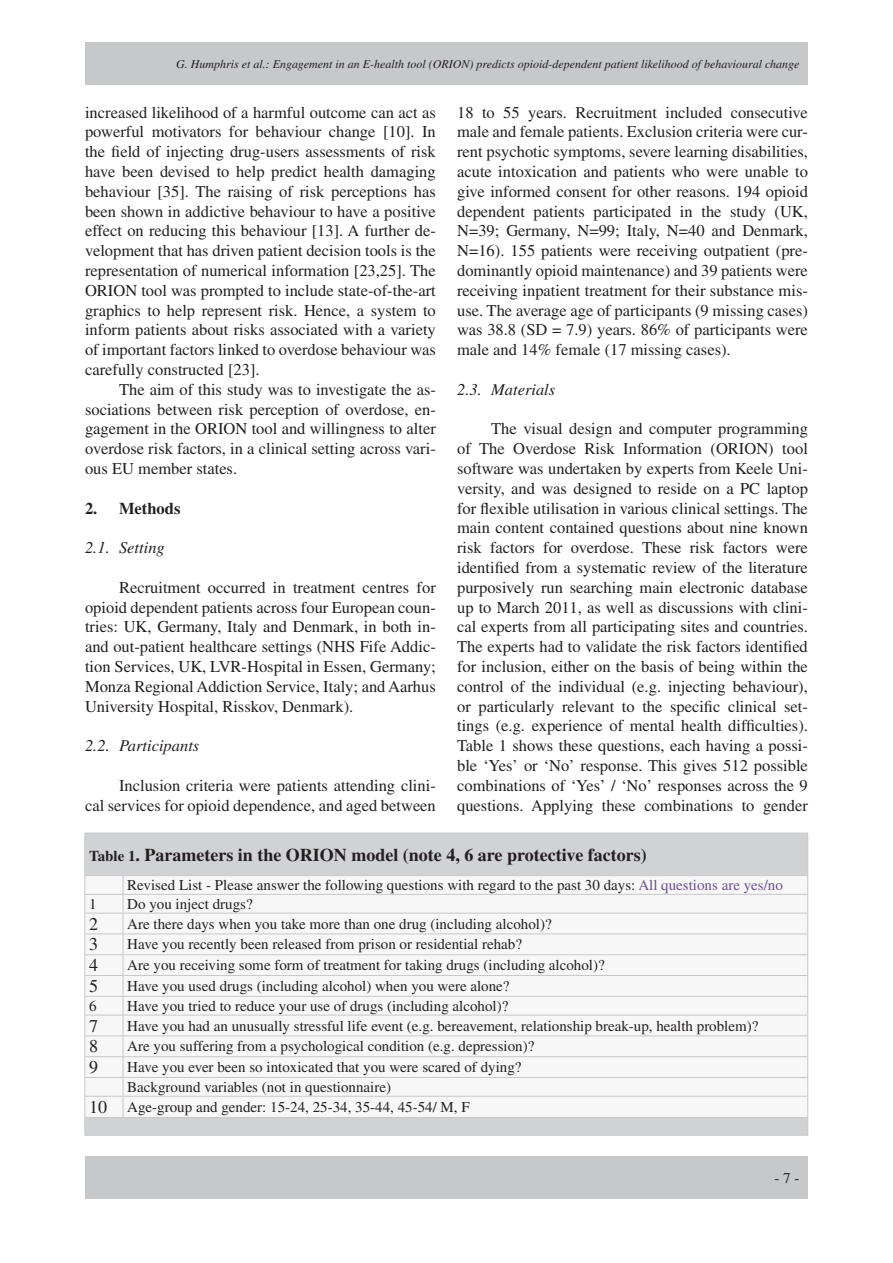
<style>
.page{position:relative;width:893px;height:1263px;background:#fff}
.page>*{position:absolute;margin:0;border:0;box-sizing:border-box;transform-origin:0 0}
.t1{font:700 18px "Times LT Std";color:#231f20}
.t2{font:18px "Times LT Std";color:#231f20}
.t3{font:16.5px/19.8px "Times LT Std";color:#231f20;text-align:justify}
.t4{font:italic 16.5px "Times LT Std";color:#231f20}
.t5{font:700 16.5px "Times LT Std";color:#231f20}
.t6{font:15px "Times LT Std";color:#231f20}
.t7{font:italic 12px "Times LT Std";color:#231f20}
.s1{font-size:15px}
.s2{color:#6d508e}
.s3{font-size:18px}
</style>
<div class="page">
<div style="left:85px;top:1157px;width:723px;height:42px;background:#c7c8ca"></div>
<div style="left:85px;top:43px;width:723px;height:42px;background:#c7c8ca"></div>
<div style="left:86px;top:834px;width:721px;height:301px;background:#d1d2d4"></div>
<svg style="left:86px;top:876px;width:721px;height:241px"></svg>
<hr style="left:85px;top:833px;width:38px;height:1px;background:#c7c8ca">
<hr style="left:85px;top:833px;width:1px;height:42px;background:#c7c8ca">
<hr style="left:123px;top:833px;width:685px;height:1px;background:#c7c8ca">
<hr style="left:807px;top:833px;width:1px;height:42px;background:#c7c8ca">
<hr style="left:85px;top:894px;width:38px;height:1px;background:#c7c8ca">
<hr style="left:123px;top:894px;width:685px;height:1px;background:#c7c8ca">
<hr style="left:85px;top:913px;width:38px;height:1px;background:#c7c8ca">
<hr style="left:123px;top:913px;width:685px;height:1px;background:#c7c8ca">
<hr style="left:85px;top:934px;width:38px;height:1px;background:#c7c8ca">
<hr style="left:123px;top:934px;width:685px;height:1px;background:#c7c8ca">
<hr style="left:85px;top:954px;width:38px;height:1px;background:#c7c8ca">
<hr style="left:123px;top:954px;width:685px;height:1px;background:#c7c8ca">
<hr style="left:85px;top:975px;width:38px;height:1px;background:#c7c8ca">
<hr style="left:123px;top:975px;width:685px;height:1px;background:#c7c8ca">
<hr style="left:85px;top:996px;width:38px;height:1px;background:#c7c8ca">
<hr style="left:123px;top:996px;width:685px;height:1px;background:#c7c8ca">
<hr style="left:85px;top:1015px;width:38px;height:1px;background:#c7c8ca">
<hr style="left:123px;top:1015px;width:685px;height:1px;background:#c7c8ca">
<hr style="left:85px;top:1036px;width:38px;height:1px;background:#c7c8ca">
<hr style="left:123px;top:1036px;width:685px;height:1px;background:#c7c8ca">
<hr style="left:85px;top:1056px;width:38px;height:1px;background:#c7c8ca">
<hr style="left:123px;top:1056px;width:685px;height:1px;background:#c7c8ca">
<hr style="left:85px;top:1077px;width:38px;height:1px;background:#c7c8ca">
<hr style="left:123px;top:1077px;width:685px;height:1px;background:#c7c8ca">
<hr style="left:85px;top:1096px;width:38px;height:1px;background:#c7c8ca">
<hr style="left:123px;top:1096px;width:685px;height:1px;background:#c7c8ca">
<svg style="left:123px;top:876px;width:1px;height:241px"></svg>
<svg style="left:85px;top:876px;width:1px;height:259px"></svg>
<svg style="left:807px;top:876px;width:1px;height:259px"></svg>
<hr style="left:85px;top:1135px;width:38px;height:1px;background:#c7c8ca">
<hr style="left:123px;top:1135px;width:685px;height:1px;background:#c7c8ca">
<hr style="left:85px;top:875px;width:38px;height:1px;background:#c7c8ca">
<hr style="left:123px;top:875px;width:685px;height:1px;background:#c7c8ca">
<hr style="left:85px;top:1117px;width:38px;height:1px;background:#c7c8ca">
<hr style="left:123px;top:1117px;width:685px;height:1px;background:#c7c8ca">
<p class="t7" style="left:176px;top:57px;width:625px">G. Humphris et al.: Engagement in an E-health tool (ORION) predicts opioid-dependent patient likelihood of behavioural change</p>
<p class="t3" style="left:85px;top:102px;width:352px">increased likelihood of a harmful outcome can act as powerful motivators for behaviour change [10]. In the field of injecting drug-users assessments of risk have been devised to help predict health damaging behaviour [35]. The raising of risk perceptions has been shown in addictive behaviour to have a positive effect on reducing this behaviour [13]. A further de&shy;velopment that has driven patient decision tools is the representation of numerical information [23,25]. The ORION tool was prompted to include state-of-the-art graphics to help represent risk. Hence, a system to inform patients about risks associated with a variety of important factors linked to overdose behaviour was carefully constructed [23].</p>
<p class="t3" style="left:85px;top:379px;width:352px;text-indent:34px">The aim of this study was to investigate the as&shy;sociations between risk perception of overdose, en&shy;gagement in the ORION tool and willingness to alter overdose risk factors, in a clinical setting across vari&shy;ous EU member states.</p>
<p class="t5" style="left:85px;top:498px;width:97px">2. Methods</p>
<p class="t4" style="left:85px;top:539px;width:81px">2.1. Setting</p>
<p class="t3" style="left:85px;top:577px;width:352px;text-indent:34px">Recruitment occurred in treatment centres for opioid dependent patients across four European coun&shy;tries: UK, Germany, Italy and Denmark, in both in&shy;and out-patient healthcare settings (NHS Fife Addic&shy;tion Services, UK, LVR-Hospital in Essen, Germany; Monza Regional Addiction Service, Italy; and Aarhus University Hospital, Risskov, Denmark).</p>
<p class="t4" style="left:85px;top:736px;width:116px">2.2. Participants</p>
<p class="t3" style="left:85px;top:775px;width:352px;text-align:right">Inclusion criteria were patients attending clini-<br>cal services for opioid dependence, and aged between</p>
<p class="t3" style="left:457px;top:102px;width:352px">18 to 55 years. Recruitment included consecutive male and female patients. Exclusion criteria were cur&shy;rent psychotic symptoms, severe learning disabilities, acute intoxication and patients who were unable to give informed consent for other reasons. 194 opioid dependent patients participated in the study (UK, N=39; Germany, N=99; Italy, N=40 and Denmark, N=16). 155 patients were receiving outpatient (pre&shy;dominantly opioid maintenance) and 39 patients were receiving inpatient treatment for their substance mis&shy;use. The average age of participants (9 missing cases) was 38.8 (SD = 7.9) years. 86% of participants were male and 14% female (17 missing cases).</p>
<p class="t4" style="left:457px;top:380px;width:100px">2.3. Materials</p>
<p class="t3" style="left:457px;top:419px;width:352px;text-indent:34px">The visual design and computer programming of The Overdose Risk Information (ORION) tool software was undertaken by experts from Keele Uni&shy;versity, and was designed to reside on a PC laptop for flexible utilisation in various clinical settings. The main content contained questions about nine known risk factors for overdose. These risk factors were identified from a systematic review of the literature purposively run searching main electronic database up to March 2011, as well as discussions with clini&shy;cal experts from all participating sites and countries.<br>The experts had to validate the risk factors identified for inclusion, either on the basis of being within the control of the individual (e.g. injecting behaviour), or particularly relevant to the specific clinical set&shy;tings (e.g. experience of mental health difficulties).<br>Table 1 shows these questions, each having a possi&shy;ble ‘Yes’ or ‘No’ response. This gives 512 possible combinations of ‘Yes’ / ‘No’ responses across the 9 questions. Applying these combinations to gender</p>
<p class="t1" style="left:89px;top:844px;width:559px"><span class="s1">Table 1</span>. Parameters in the ORION model (note 4, 6 are protective factors)</p>
<p class="t6" style="left:127px;top:877px;width:657px">Revised List - Please answer the following questions with regard to the past 30 days: <span class="s2">All questions are yes/no</span></p>
<p class="t6" style="left:89px;top:895px;width:9px">1</p>
<p class="t6" style="left:127px;top:895px;width:127px">Do you inject drugs?</p>
<p class="t2" style="left:89px;top:913px;width:10px">2</p>
<p class="t6" style="left:127px;top:915px;width:426px">Are there days when you take more than one drug (including alcohol)?</p>
<p class="t2" style="left:89px;top:934px;width:10px">3</p>
<p class="t6" style="left:127px;top:936px;width:396px">Have you recently been released from prison or residential rehab?</p>
<p class="t2" style="left:89px;top:955px;width:10px">4</p>
<p class="t6" style="left:127px;top:957px;width:479px">Are you receiving some form of treatment for taking drugs (including alcohol)?</p>
<p class="t2" style="left:89px;top:976px;width:10px">5</p>
<p class="t6" style="left:127px;top:977px;width:384px">Have you used drugs (including alcohol) when you were alone?</p>
<p class="t6" style="left:89px;top:997px;width:9px">6</p>
<p class="t6" style="left:127px;top:997px;width:383px">Have you tried to reduce your use of drugs (including alcohol)?</p>
<p class="t2" style="left:89px;top:1015px;width:10px">7</p>
<p class="t6" style="left:127px;top:1017px;width:633px">Have you had an unusually stressful life event (e.g. bereavement, relationship break-up, health problem)?</p>
<p class="t2" style="left:89px;top:1036px;width:10px">8</p>
<p class="t6" style="left:127px;top:1038px;width:409px">Are you suffering from a psychological condition (e.g. depression)?</p>
<p class="t2" style="left:89px;top:1057px;width:10px">9</p>
<p class="t6" style="left:127px;top:1059px;width:396px">Have you ever been so intoxicated that you were scared of dying?</p>
<p class="t6" style="left:127px;top:1078px;width:265px">Background variables (not in questionnaire)</p>
<p class="t6" style="left:89px;top:1098px;width:382px"><span class="s3">10</span> Age-group and gender: 15-24, 25-34, 35-44, 45-54/ M, F</p>
<p class="t6" style="left:774px;top:1169px;width:26px">- 7 -</p>
</div>
